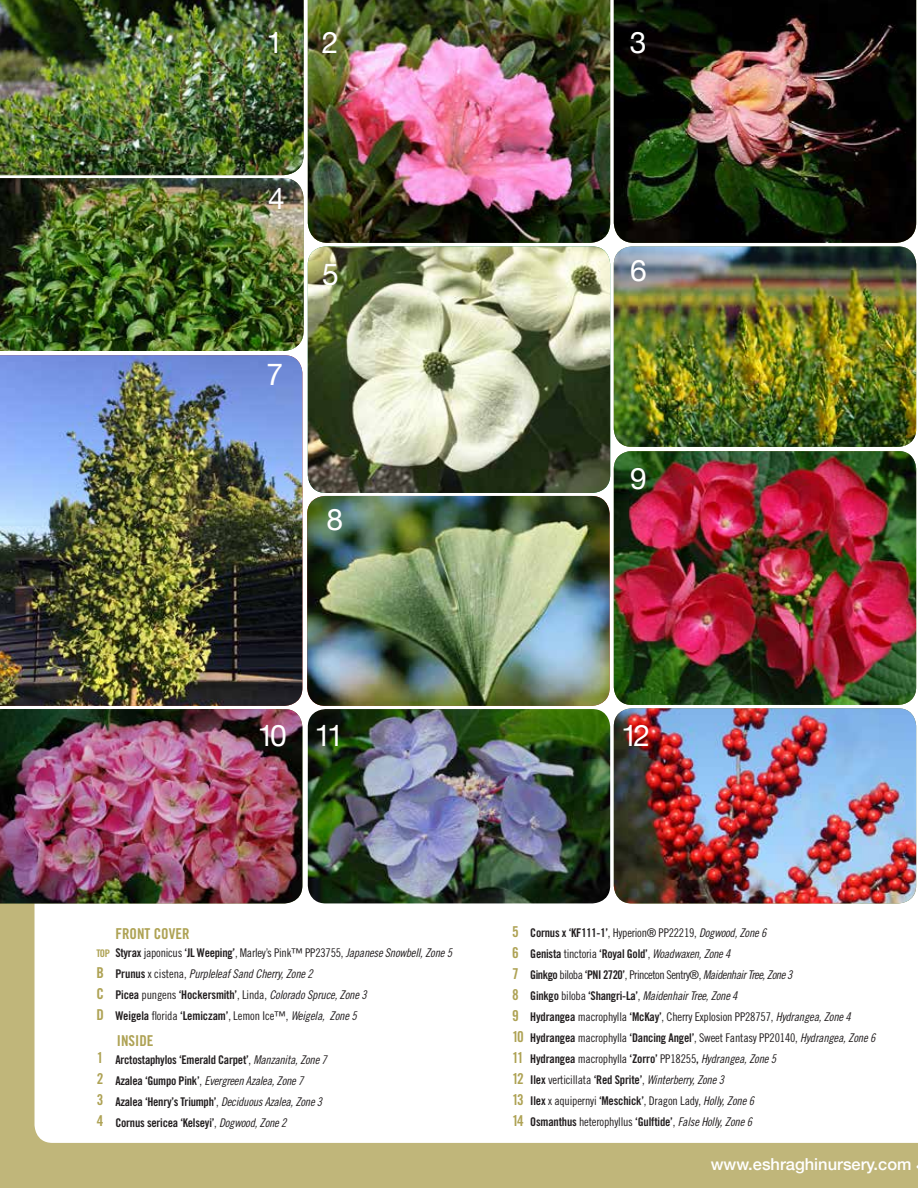
<style>
.page{position:relative;width:918px;height:1188px;background:#fff}
.page>*{position:absolute;margin:0;border:0;box-sizing:border-box;transform-origin:0 0}
.t1{font:30px "Helvetica Neue";color:#fff}
.t2{font:500 16.5px "Helvetica Neue";color:#fff}
.t3{font:15px/21px "Trade Gothic Bold Cond Twenty";color:#aea254;text-align:justify}
.t4{font:12px/21px "Trade Gothic Cond Eighteen";letter-spacing:-.015em;color:#231f20}
.t5{font:12px/21px "Trade Gothic Cond Eighteen Obl";letter-spacing:-.015em;color:#231f20}
.t6{font:12px/21px "Trade Gothic Bold Cond Twenty";letter-spacing:-.02em;color:#231f20}
.t7{font:12px "Trade Gothic Cond Eighteen";letter-spacing:-.04em;color:#231f20}
.t8{font:10.5px "Trade Gothic Bold Cond Twenty";color:#aea254}
.s1{font-family:"Trade Gothic Bold Cond Twenty"}
.s2{font-family:"Trade Gothic Cond Eighteen Obl"}
.s3{font-family:"Trade Gothic Cond Eighteen"}
</style>
<div class="page">
<div style="left:0;top:865px;width:918px;height:323px;background:#c0b67a"></div>
<div style="left:35px;top:852px;width:883px;height:291px;background:#fff"></div>
<img style="left:614px;top:708px;width:302px;height:195px">
<img style="left:614px;top:246px;width:302px;height:201px">
<img style="left:0;top:355px;width:302px;height:351px">
<img style="left:308px;top:246px;width:302px;height:247px">
<img style="left:307px;top:496px;width:303px;height:210px">
<img style="left:0;top:709px;width:302px;height:194px">
<img style="left:308px;top:709px;width:302px;height:194px">
<img style="left:308px;top:0;width:302px;height:243px">
<img style="left:0;top:0;width:304px;height:175px">
<img style="left:0;top:178px;width:304px;height:173px">
<img style="left:614px;top:0;width:302px;height:243px">
<img style="left:614px;top:451px;width:302px;height:254px">
<h1 class="t1" style="left:266px;top:21px;width:18px">1</h1>
<h1 class="t1" style="left:322px;top:21px;width:18px">2</h1>
<h1 class="t1" style="left:630px;top:21px;width:18px">3</h1>
<h1 class="t1" style="left:268px;top:177px;width:18px">4</h1>
<h1 class="t1" style="left:266px;top:353px;width:18px">7</h1>
<h1 class="t1" style="left:322px;top:253px;width:18px">5</h1>
<h1 class="t1" style="left:326px;top:498px;width:18px">8</h1>
<h1 class="t1" style="left:630px;top:249px;width:18px">6</h1>
<h1 class="t1" style="left:630px;top:456px;width:18px">9</h1>
<h1 class="t1" style="left:258px;top:714px;width:31px">10</h1>
<h1 class="t1" style="left:315px;top:714px;width:31px">11</h1>
<h1 class="t1" style="left:621px;top:714px;width:31px">12</h1>
<p class="t3" style="left:115px;top:923px;width:76px">FRONT COVER</p>
<p class="t4" style="left:115px;top:942px;width:338px"><span class="s1">Styrax</span> japonicus <span class="s1">‘JL Weeping’</span>, Marley’s Pink™ PP23755, <span class="s2">Japanese Snowbell, Zone 5</span></p>
<p class="t5" style="left:115px;top:963px;width:253px"><span class="s1">Prunus</span> <span class="s3">x cistena,</span> Purpleleaf Sand Cherry, Zone 2<br><span class="s1">Picea</span> <span class="s3">pungens</span> <span class="s1">‘Hockersmith’</span><span class="s3">, Linda,</span> Colorado Spruce, Zone 3</p>
<p class="t4" style="left:115px;top:1005px;width:243px"><span class="s1">Weigela</span> florida <span class="s1">‘Lemiczam’</span>, Lemon Ice™, <span class="s2">Weigela, Zone 5</span></p>
<p class="t8" style="left:96px;top:947px;width:15px">TOP</p>
<p class="t3" style="left:96px;top:962px;width:9px">B C D</p>
<p class="t3" style="left:97px;top:1047px;width:8px">1<br>2<br>3<br>4</p>
<p class="t3" style="left:117px;top:1030px;width:38px">INSIDE</p>
<p class="t6" style="left:115px;top:1049px;width:213px">Arctostaphylos ‘Emerald Carpet’<span class="s3">,</span> <span class="s2">Manzanita, Zone 7</span></p>
<p class="t5" style="left:115px;top:1070px;width:190px"><span class="s1">Azalea ‘Gumpo Pink’</span><span class="s3">,</span> Evergreen Azalea, Zone 7</p>
<p class="t6" style="left:115px;top:1091px;width:208px">Azalea ‘Henry’s Triumph’<span class="s3">,</span> <span class="s2">Deciduous Azalea, Zone 3<br></span>Cornus sericea ‘Kelseyi’<span class="s3">,</span> <span class="s2">Dogwood, Zone 2</span></p>
<p class="t3" style="left:512px;top:921px;width:13px;text-align:left">5<br>6<br>7<br>8<br>9<br>10<br>11<br>12<br>13<br>14</p>
<p class="t4" style="left:530px;top:922px;width:238px"><span class="s1">Cornus x ‘KF111-1’</span>, Hyperion® PP22219, <span class="s2">Dogwood, Zone 6</span></p>
<p class="t6" style="left:530px;top:943px;width:202px">Genista <span class="s3">tinctoria</span> ‘Royal Gold’<span class="s3">,</span> <span class="s2">Woadwaxen, Zone 4</span></p>
<p class="t7" style="left:530px;top:967px;width:264px"><span class="s1">Ginkgo</span> biloba <span class="s1">‘PNI 2720’</span>, Princeton Sentry®, <span class="s2">Maidenhair Tree, Zone 3</span></p>
<p class="t5" style="left:530px;top:985px;width:209px"><span class="s1">Ginkgo</span> <span class="s3">biloba</span> <span class="s1">‘Shangri-La’</span><span class="s3">,</span> Maidenhair Tree, Zone 4</p>
<p class="t4" style="left:530px;top:1006px;width:347px"><span class="s1">Hydrangea</span> macrophylla <span class="s1">‘McKay’</span>, Cherry Explosion PP28757, <span class="s2">Hydrangea, Zone 4<br></span><span class="s1">Hydrangea</span> macrophylla <span class="s1">‘Dancing Angel’</span>, Sweet Fantasy PP20140, <span class="s2">Hydrangea, Zone 6<br></span><span class="s1">Hydrangea</span> macrophylla <span class="s1">‘Zorro’</span> PP18255<span class="s1">,</span> <span class="s2">Hydrangea, Zone 5</span></p>
<p class="t5" style="left:530px;top:1069px;width:195px"><span class="s1">Ilex</span> <span class="s3">verticillata</span> <span class="s1">‘Red Sprite’</span><span class="s3">,</span> Winterberry, Zone 3</p>
<p class="t4" style="left:530px;top:1090px;width:225px"><span class="s1">Ilex</span> x aquipernyi <span class="s1">‘Meschick’</span>, Dragon Lady, <span class="s2">Holly, Zone 6</span></p>
<p class="t6" style="left:530px;top:1111px;width:223px">Osmanthus <span class="s3">heterophyllus</span> ‘Gulftide’<span class="s3">,</span> <span class="s2">False Holly, Zone 6</span></p>
<h2 class="t2" style="left:711px;top:1151px;width:202px">www.eshraghinursery.com</h2>
</div>
